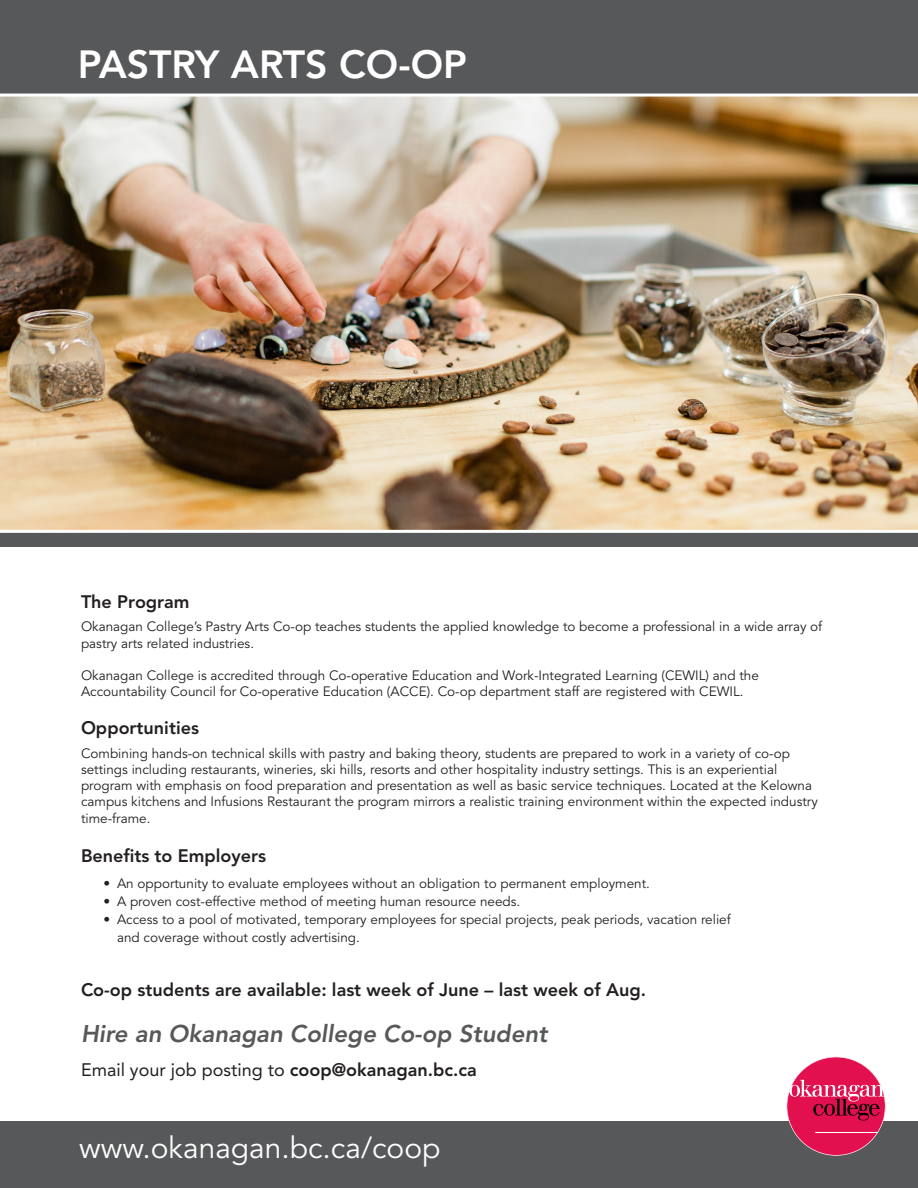
<style>
.page{position:relative;width:918px;height:1188px;background:#fff}
.page>*{position:absolute;margin:0;border:0;box-sizing:border-box;transform-origin:0 0}
.t1{font:800 39px "Avenir";color:#fff}
.t2{font:30px "Avenir";color:#fff}
.t3{font:italic 800 24px "Avenir";color:#57585a}
.t4{font:800 18px "Avenir";color:#231f20}
.t5{font:18px "Avenir";color:#231f20}
.t6{font:13.5px/16.2px "Avenir";color:#231f20}
.s1{font-weight:800}
</style>
<div class="page">
<div style="left:0;top:0;width:918px;height:546px;background:#57585a"></div>
<div style="left:0;top:1121px;width:918px;height:67px;background:#57585a"></div>
<div style="left:787px;top:1057px;width:99px;height:99px;background:#e2104f;border:1px solid #fff;border-radius:50%"></div>
<hr style="left:815px;top:1132px;width:63px;height:1px;background:#fff">
<svg style="left:789px;top:1080px;width:96px;height:40px"></svg>
<img style="left:0;top:94px;width:918px;height:439px">
<p class="t1" style="left:78px;top:41px;width:391px">PASTRY ARTS CO-OP</p>
<p class="t4" style="left:81px;top:591px;width:110px">The Program</p>
<p class="t6" style="left:81px;top:619px;width:743px">Okanagan College’s Pastry Arts Co-op teaches students the applied knowledge to become a professional in a wide array of pastry arts related industries.</p>
<p class="t6" style="left:81px;top:668px;width:679px">Okanagan College is accredited through Co-operative Education and Work-Integrated Learning (CEWIL) and the<br>Accountability Council for Co-operative Education (ACCE). Co-op department staff are registered with CEWIL.</p>
<p class="t4" style="left:81px;top:717px;width:120px">Opportunities</p>
<p class="t6" style="left:81px;top:745px;width:738px">Combining hands-on technical skills with pastry and baking theory, students are prepared to work in a variety of co-op settings including restaurants, wineries, ski hills, resorts and other hospitality industry settings. This is an experiential program with emphasis on food preparation and presentation as well as basic service techniques. Located at the Kelowna campus kitchens and Infusions Restaurant the program mirrors a realistic training environment within the expected industry time-frame.</p>
<p class="t4" style="left:81px;top:845px;width:187px">Benefits to Employers</p>
<p class="t6" style="left:104px;top:875px;width:548px">• An opportunity to evaluate employees without an obligation to permanent employment.</p>
<p class="t6" style="left:104px;top:893px;width:418px">• A proven cost-effective method of meeting human resource needs.</p>
<p class="t6" style="left:104px;top:911px;width:629px">• Access to a pool of motivated, temporary employees for special projects, peak periods, vacation relief</p>
<p class="t6" style="left:117px;top:929px;width:244px">and coverage without costly advertising.</p>
<p class="t4" style="left:81px;top:979px;width:567px">Co-op students are available: last week of June – last week of Aug.</p>
<p class="t3" style="left:81px;top:1020px;width:468px">Hire an Okanagan College Co-op Student</p>
<p class="t5" style="left:81px;top:1059px;width:397px">Email your job posting to <span class="s1">coop@okanagan.bc.ca</span></p>
<p class="t2" style="left:79px;top:1130px;width:363px">www.okanagan.bc.ca/coop</p>
</div>
